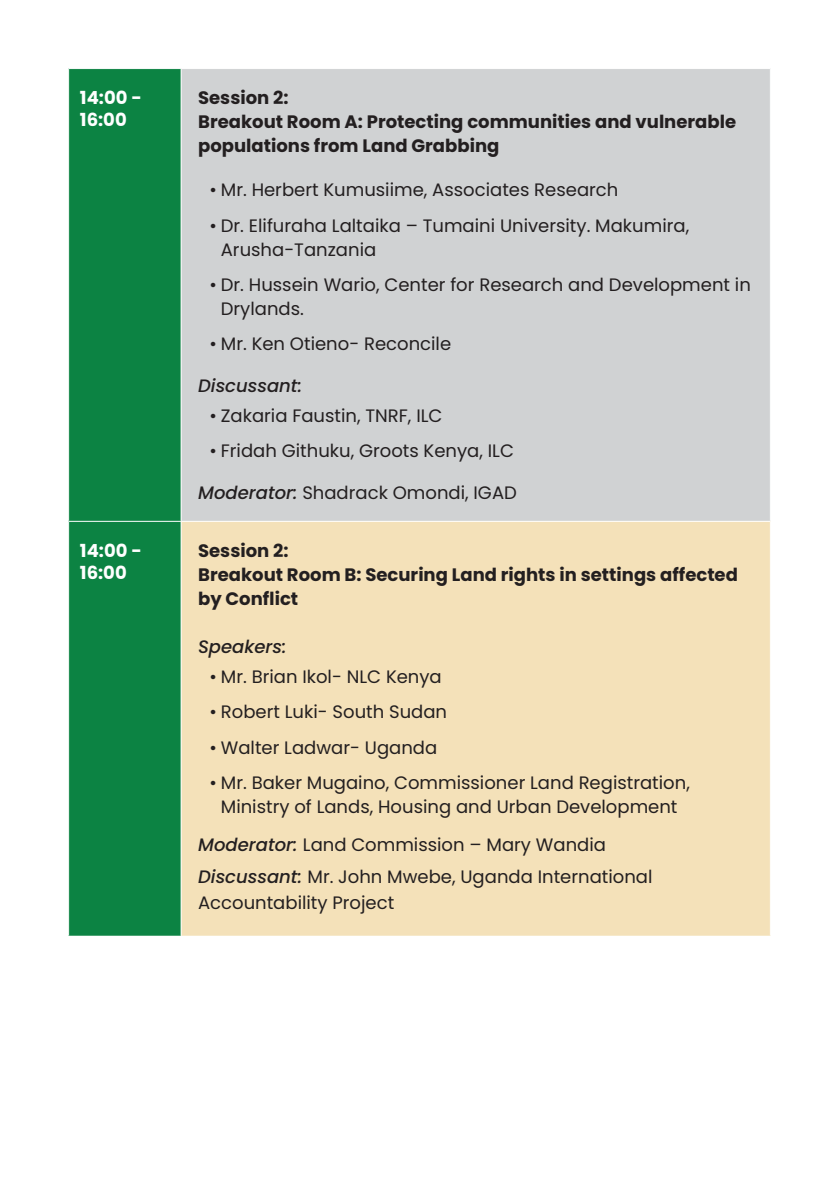
<style>
.page{position:relative;width:840px;height:1191px;background:#fff}
.page>*{position:absolute;margin:0;border:0;box-sizing:border-box;transform-origin:0 0}
.t1{font:18px/24px "Poppins";color:#231f20}
.t2{font:700 18px/24px "Poppins";color:#231f20}
.t3{font:700 18px/21.6px "Poppins";color:#fff}
.t4{font:italic 500 18px "Poppins";color:#231f20}
.s1{font-weight:500;font-style:italic}
</style>
<div class="page">
<div style="left:69px;top:69px;width:112px;height:452px;background:#0c8343"></div>
<div style="left:181px;top:69px;width:589px;height:452px;background:#d0d2d3"></div>
<div style="left:69px;top:521px;width:112px;height:415px;background:#0c8343"></div>
<div style="left:181px;top:521px;width:589px;height:415px;background:#f4e1b9"></div>
<hr style="left:769px;top:522px;width:1px;height:413px;background:#fff">
<hr style="left:68px;top:521px;width:113px;height:1px;background:#fff">
<hr style="left:68px;top:935px;width:113px;height:1px;background:#fff">
<hr style="left:180px;top:69px;width:1px;height:452px;background:#fff">
<hr style="left:769px;top:69px;width:1px;height:452px;background:#fff">
<hr style="left:181px;top:521px;width:589px;height:1px;background:#fff">
<hr style="left:180px;top:522px;width:1px;height:413px;background:#fff">
<hr style="left:181px;top:935px;width:589px;height:1px;background:#fff">
<p class="t3" style="left:80px;top:87px;width:63px">14:00 -<br>16:00</p>
<p class="t2" style="left:198px;top:86px;width:92px">Session 2:</p>
<p class="t2" style="left:198px;top:110px;width:539px">Breakout Room A: Protecting communities and vulnerable populations from Land Grabbing</p>
<p class="t1" style="left:209px;top:178px;width:410px">• Mr. Herbert Kumusiime, Associates Research</p>
<p class="t1" style="left:221px;top:213px;width:469px;text-indent:-11px">• Dr. Elifuraha Laltaika – Tumaini University. Makumira,<br>Arusha-Tanzania</p>
<p class="t1" style="left:221px;top:273px;width:531px;text-indent:-11px">• Dr. Hussein Wario, Center for Research and Development in<br>Drylands.</p>
<p class="t1" style="left:209px;top:332px;width:243px">• Mr. Ken Otieno- Reconcile</p>
<p class="t4" style="left:198px;top:375px;width:105px">Discussant:</p>
<p class="t1" style="left:209px;top:403px;width:234px">• Zakaria Faustin, TNRF, ILC</p>
<p class="t1" style="left:209px;top:439px;width:306px">• Fridah Githuku, Groots Kenya, ILC</p>
<p class="t1" style="left:198px;top:480px;width:320px"><span class="s1">Moderator:</span> Shadrack Omondi, IGAD</p>
<p class="t3" style="left:80px;top:540px;width:63px">14:00 -<br>16:00</p>
<p class="t2" style="left:198px;top:539px;width:92px">Session 2:</p>
<p class="t2" style="left:198px;top:563px;width:541px">Breakout Room B: Securing Land rights in settings affected by Conflict</p>
<p class="t4" style="left:198px;top:636px;width:90px">Speakers:</p>
<p class="t1" style="left:209px;top:665px;width:234px">• Mr. Brian Ikol- NLC Kenya</p>
<p class="t1" style="left:209px;top:700px;width:239px">• Robert Luki- South Sudan</p>
<p class="t1" style="left:209px;top:735px;width:229px">• Walter Ladwar- Uganda</p>
<p class="t1" style="left:209px;top:771px;width:481px;text-align:center">• Mr. Baker Mugaino, Commissioner Land Registration,<br>Ministry of Lands, Housing and Urban Development</p>
<p class="t1" style="left:198px;top:832px;width:409px"><span class="s1">Moderator:</span> Land Commission – Mary Wandia</p>
<p class="t1" style="left:198px;top:863px;width:455px;line-height:26px"><span class="s1">Discussant:</span> Mr. John Mwebe, Uganda International<br>Accountability Project</p>
</div>
